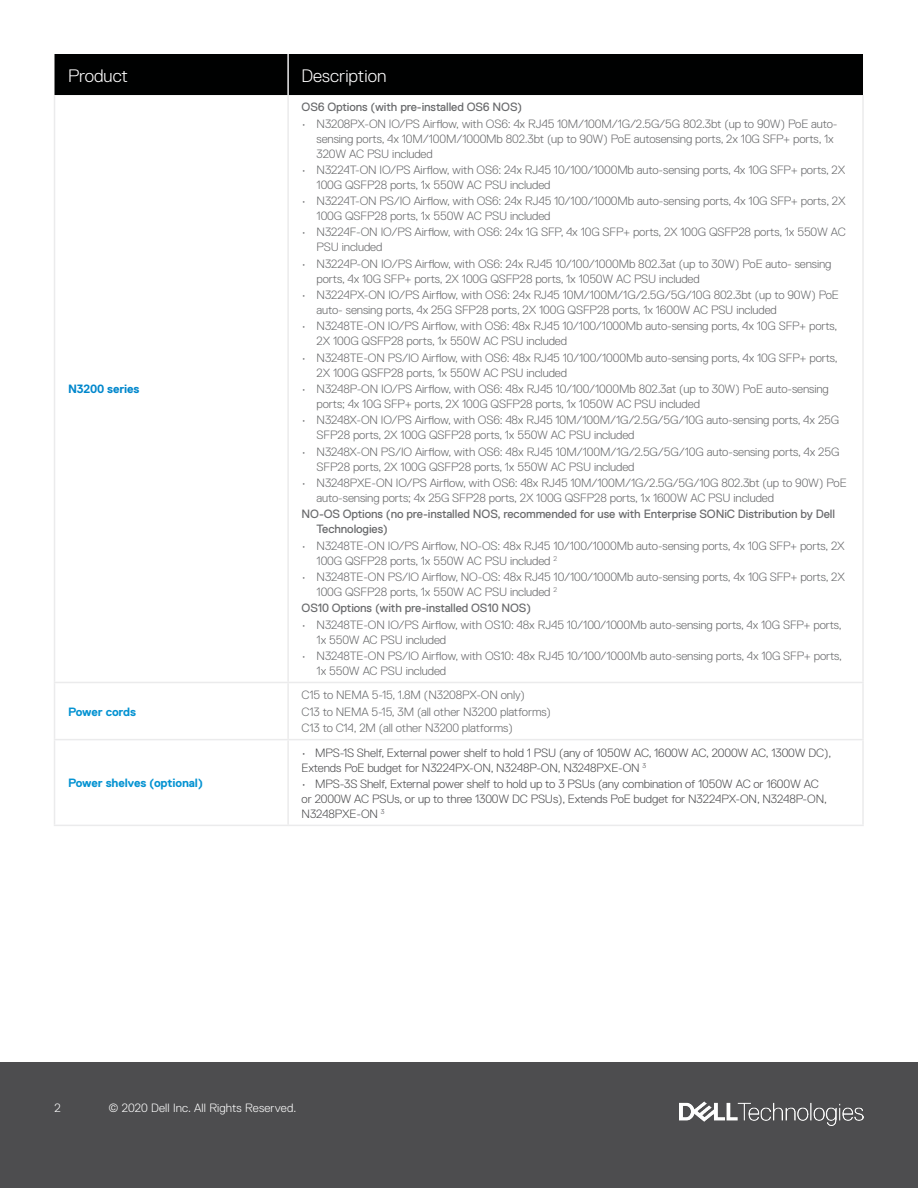
<style>
.page{position:relative;width:918px;height:1188px;background:#fff}
.page>*{position:absolute;margin:0;border:0;box-sizing:border-box;transform-origin:0 0}
.t1{font:300 18px "Replica Pro";color:#fff}
.t2{font:300 12px/15px "Replica Pro";letter-spacing:-.01em;color:#696a6c}
.t3{font:300 12px/15px "Replica Pro";letter-spacing:-.01em;color:#4d4d4f}
.t4{font:12px/15px "Replica Pro";letter-spacing:-.01em;color:#696a6c}
.t5{font:300 12px "Replica Pro";letter-spacing:.01em;color:#fff}
.t6{font:700 12px "Replica Pro";letter-spacing:-.01em;color:#0593d2}
.t7{font:700 12px "Replica Pro";letter-spacing:-.01em;color:#0087cc}
</style>
<div class="page">
<div style="left:0;top:1062px;width:918px;height:126px;background:#4d4d4f"></div>
<img style="left:679px;top:1102px;width:185px;height:24px">
<div style="left:55px;top:54px;width:808px;height:41px;background:#000101"></div>
<hr style="left:287px;top:54px;width:2px;height:41px;background:#ebebec">
<hr style="left:287px;top:95px;width:2px;height:587px;background:#ebebec">
<hr style="left:54px;top:682px;width:234px;height:1px;background:#ebebec">
<hr style="left:288px;top:682px;width:576px;height:1px;background:#ebebec">
<hr style="left:287px;top:683px;width:2px;height:56px;background:#ebebec">
<hr style="left:54px;top:739px;width:234px;height:1px;background:#ebebec">
<hr style="left:288px;top:739px;width:576px;height:1px;background:#ebebec">
<hr style="left:287px;top:740px;width:2px;height:85px;background:#ebebec">
<hr style="left:54px;top:825px;width:234px;height:1px;background:#ebebec">
<hr style="left:288px;top:825px;width:576px;height:1px;background:#ebebec">
<hr style="left:54px;top:95px;width:1px;height:587px;background:#ebebec">
<hr style="left:54px;top:683px;width:1px;height:56px;background:#ebebec">
<hr style="left:54px;top:740px;width:1px;height:85px;background:#ebebec">
<hr style="left:862px;top:95px;width:2px;height:587px;background:#ebebec">
<hr style="left:862px;top:683px;width:2px;height:56px;background:#ebebec">
<hr style="left:862px;top:740px;width:2px;height:85px;background:#ebebec">
<h1 class="t1" style="left:68px;top:65px;width:62px">Product</h1>
<h1 class="t1" style="left:302px;top:65px;width:86px">Description</h1>
<p class="t7" style="left:68px;top:382px;width:73px">N3200 series</p>
<p class="t6" style="left:68px;top:705px;width:70px">Power cords</p>
<p class="t6" style="left:68px;top:776px;width:137px">Power shelves (optional)</p>
<p class="t4" style="left:302px;top:100px;width:222px">OS6 Options (with pre-installed OS6 NOS)</p>
<p class="t2" style="left:317px;top:116px;width:523px;text-indent:-15px">• N3208PX-ON IO/PS Airflow, with OS6: 4x RJ45 10M/100M/1G/2.5G/5G 802.3bt (up to 90W) PoE auto&shy;sensing ports, 4x 10M/100M/1000Mb 802.3bt (up to 90W) PoE autosensing ports, 2x 10G SFP+ ports, 1x<br>320W AC PSU included</p>
<p class="t2" style="left:317px;top:162px;width:530px;text-indent:-15px">• N3224T-ON IO/PS Airflow, with OS6: 24x RJ45 10/100/1000Mb auto-sensing ports, 4x 10G SFP+ ports, 2X<br>100G QSFP28 ports, 1x 550W AC PSU included</p>
<p class="t2" style="left:317px;top:194px;width:531px;text-indent:-15px">• N3224T-ON PS/IO Airflow, with OS6: 24x RJ45 10/100/1000Mb auto-sensing ports, 4x 10G SFP+ ports, 2X<br>100G QSFP28 ports, 1x 550W AC PSU included</p>
<p class="t2" style="left:317px;top:225px;width:531px;text-indent:-15px">• N3224F-ON IO/PS Airflow, with OS6: 24x 1G SFP, 4x 10G SFP+ ports, 2X 100G QSFP28 ports, 1x 550W AC<br>PSU included</p>
<p class="t2" style="left:317px;top:256px;width:517px;text-indent:-15px">• N3224P-ON IO/PS Airflow, with OS6: 24x RJ45 10/100/1000Mb 802.3at (up to 30W) PoE auto- sensing ports, 4x 10G SFP+ ports, 2X 100G QSFP28 ports, 1x 1050W AC PSU included</p>
<p class="t2" style="left:317px;top:288px;width:524px;text-indent:-15px">• N3224PX-ON IO/PS Airflow, with OS6: 24x RJ45 10M/100M/1G/2.5G/5G/10G 802.3bt (up to 90W) PoE auto- sensing ports, 4x 25G SFP28 ports, 2X 100G QSFP28 ports, 1x 1600W AC PSU included</p>
<p class="t2" style="left:317px;top:319px;width:522px;text-indent:-15px">• N3248TE-ON IO/PS Airflow, with OS6: 48x RJ45 10/100/1000Mb auto-sensing ports, 4x 10G SFP+ ports,<br>2X 100G QSFP28 ports, 1x 550W AC PSU included</p>
<p class="t2" style="left:317px;top:350px;width:523px;text-indent:-15px">• N3248TE-ON PS/IO Airflow, with OS6: 48x RJ45 10/100/1000Mb auto-sensing ports, 4x 10G SFP+ ports,<br>2X 100G QSFP28 ports, 1x 550W AC PSU included</p>
<p class="t2" style="left:317px;top:382px;width:514px;text-indent:-15px">• N3248P-ON IO/PS Airflow, with OS6: 48x RJ45 10/100/1000Mb 802.3at (up to 30W) PoE auto-sensing ports; 4x 10G SFP+ ports, 2X 100G QSFP28 ports, 1x 1050W AC PSU included</p>
<p class="t2" style="left:317px;top:413px;width:524px;text-indent:-15px">• N3248X-ON IO/PS Airflow, with OS6: 48x RJ45 10M/100M/1G/2.5G/5G/10G auto-sensing ports, 4x 25G<br>SFP28 ports, 2X 100G QSFP28 ports, 1x 550W AC PSU included</p>
<p class="t2" style="left:317px;top:444px;width:524px;text-indent:-15px">• N3248X-ON PS/IO Airflow, with OS6: 48x RJ45 10M/100M/1G/2.5G/5G/10G auto-sensing ports, 4x 25G<br>SFP28 ports, 2X 100G QSFP28 ports, 1x 550W AC PSU included</p>
<p class="t2" style="left:317px;top:475px;width:532px;text-indent:-15px">• N3248PXE-ON IO/PS Airflow, with OS6: 48x RJ45 10M/100M/1G/2.5G/5G/10G 802.3bt (up to 90W) PoE auto-sensing ports; 4x 25G SFP28 ports, 2X 100G QSFP28 ports, 1x 1600W AC PSU included</p>
<p class="t4" style="left:317px;top:507px;width:520px;text-indent:-15px">NO-OS Options (no pre-installed NOS, recommended for use with Enterprise SONiC Distribution by Dell<br>Technologies)</p>
<p class="t2" style="left:317px;top:538px;width:530px;text-indent:-15px">• N3248TE-ON IO/PS Airflow, NO-OS: 48x RJ45 10/100/1000Mb auto-sensing ports, 4x 10G SFP+ ports, 2X<br>100G QSFP28 ports, 1x 550W AC PSU included <sup>2</sup></p>
<p class="t2" style="left:317px;top:569px;width:530px;text-indent:-15px">• N3248TE-ON PS/IO Airflow, NO-OS: 48x RJ45 10/100/1000Mb auto-sensing ports, 4x 10G SFP+ ports, 2X<br>100G QSFP28 ports, 1x 550W AC PSU included <sup>2</sup></p>
<p class="t4" style="left:302px;top:601px;width:231px">OS10 Options (with pre-installed OS10 NOS)</p>
<p class="t2" style="left:317px;top:617px;width:527px;text-indent:-15px">• N3248TE-ON IO/PS Airflow, with OS10: 48x RJ45 10/100/1000Mb auto-sensing ports, 4x 10G SFP+ ports,<br>1x 550W AC PSU included</p>
<p class="t2" style="left:317px;top:648px;width:527px;text-indent:-15px">• N3248TE-ON PS/IO Airflow, with OS10: 48x RJ45 10/100/1000Mb auto-sensing ports, 4x 10G SFP+ ports,<br>1x 550W AC PSU included</p>
<p class="t2" style="left:302px;top:687px;width:251px;line-height:16.4px">C15 to NEMA 5-15, 1.8M (N3208PX-ON only)<br>C13 to NEMA 5-15, 3M (all other N3200 platforms)<br>C13 to C14, 2M (all other N3200 platforms)</p>
<p class="t3" style="left:302px;top:745px;width:531px">• MPS-1S Shelf, External power shelf to hold 1 PSU (any of 1050W AC, 1600W AC, 2000W AC, 1300W DC),<br>Extends PoE budget for N3224PX-ON, N3248P-ON, N3248PXE-ON <sup>3</sup></p>
<p class="t3" style="left:302px;top:776px;width:527px">• MPS-3S Shelf, External power shelf to hold up to 3 PSUs (any combination of 1050W AC or 1600W AC or 2000W AC PSUs, or up to three 1300W DC PSUs), Extends PoE budget for N3224PX-ON, N3248P-ON,<br>N3248PXE-ON <sup>3</sup></p>
<p class="t5" style="left:54px;top:1101px;width:8px">2</p>
<p class="t5" style="left:108px;top:1101px;width:189px">© 2020 Dell Inc. All Rights Reserved.</p>
</div>
